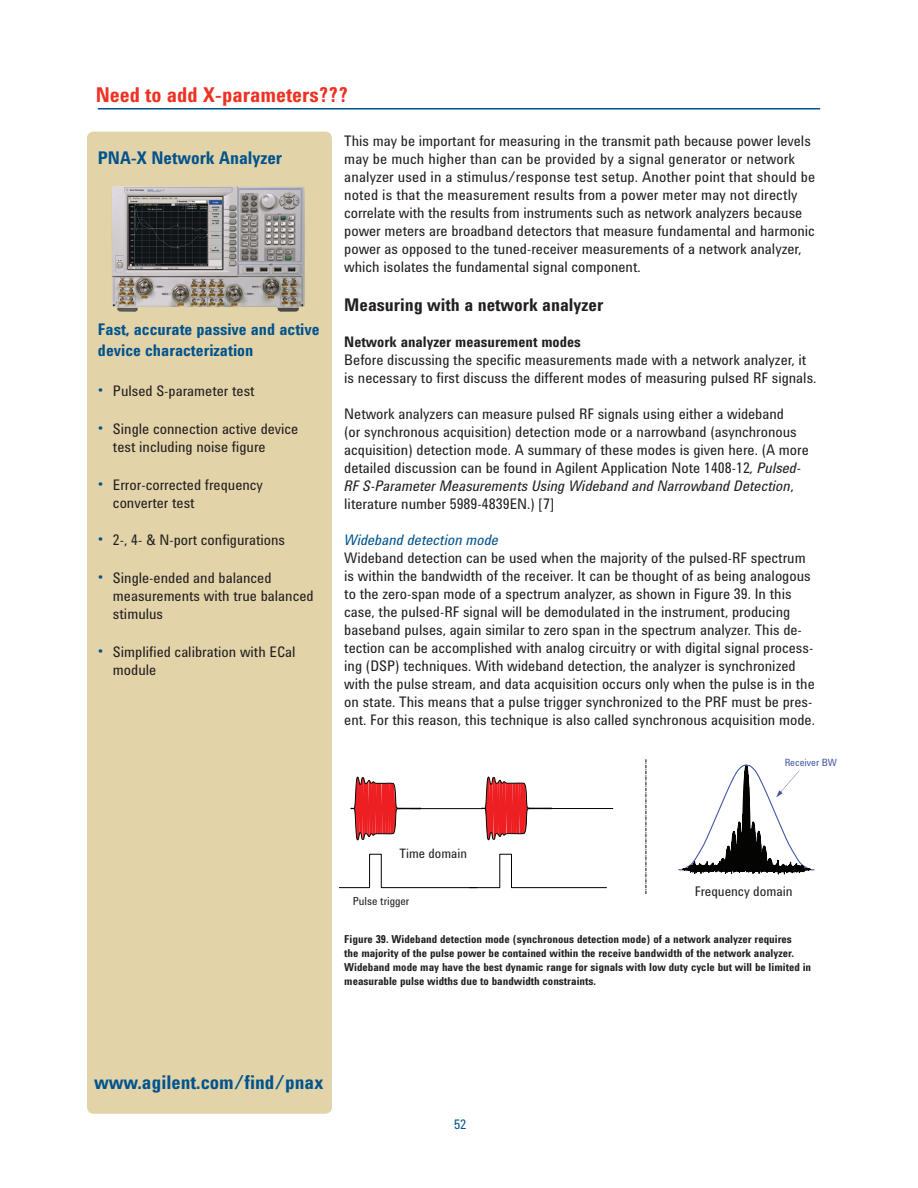
<style>
.page{position:relative;width:918px;height:1188px;background:#fff}
.page>*{position:absolute;margin:0;border:0;box-sizing:border-box;transform-origin:0 0}
.Header_2{font:700 21px "Agilent Condensed CFF";color:#ef3122}
.Header_2-2{font:700 19.5px "Agilent Condensed CFF";color:#00538d}
.Header_3{font:700 18px "Agilent Condensed CFF";color:#231f20}
.Body_Text{font:700 18px "Agilent Condensed CFF";color:#00538d}
.Body_Text-2{font:700 16.5px/21.6px "Agilent Condensed CFF";color:#00538d}
.Body_Text-3{font:15px/18px "Agilent Condensed CFF";color:#231f20}
.Header_4{font:700 15px "Agilent Condensed CFF";color:#231f20}
.Header_5{font:italic 15px "Agilent Condensed CFF";color:#00538d}
.t1{font:13.65px "Agilent Condensed CFF";color:#231f20}
.t2{font:13.5px "Agilent Condensed CFF";color:#00538d}
.t3{font:13.35px "Agilent Condensed CFF";color:#231f20}
.t4{font:11.4px "Agilent Condensed CFF";color:#231f20}
.Figure_Caption{font:700 11.25px/14.2px "Agilent Condensed CFF";color:#231f20}
.t5{font:10.2px "Agilent Condensed CFF";color:#4458a6}
.s1{font-size:16.5px;color:#00538d}
.s2{font-style:italic}
</style>
<div class="page">
<hr style="left:98px;top:108px;width:722px;height:2px;background:#00538d">
<div style="left:87px;top:132px;width:245px;height:982px;background:#e2d3a8;border-radius:7px"></div>
<img style="left:112px;top:186px;width:193px;height:126px">
<svg style="left:339px;top:776px;width:275px;height:112px"></svg>
<svg style="left:646px;top:760px;width:1px;height:134px"></svg>
<svg style="left:678px;top:764px;width:137px;height:111px"></svg>
<p class="Header_2" style="left:96px;top:79px;width:254px">Need to add X-parameters???</p>
<p class="Body_Text" style="left:98px;top:144px;width:186px">PNA-X Network Analyzer</p>
<p class="Body_Text-2" style="left:98px;top:318px;width:223px">Fast, accurate passive and active device characterization</p>
<p class="Body_Text-3" style="left:98px;top:381px;width:158px"><span class="s1">•</span> Pulsed S-parameter test</p>
<p class="Body_Text-3" style="left:113px;top:419px;width:187px;text-indent:-15px"><span class="s1">•</span> Single connection active device test including noise figure</p>
<p class="Body_Text-3" style="left:98px;top:475px;width:166px"><span class="s1">•</span> Error-corrected frequency</p>
<p class="Body_Text-3" style="left:113px;top:493px;width:83px">converter test</p>
<p class="Body_Text-3" style="left:98px;top:531px;width:189px"><span class="s1">•</span> 2-, 4- &amp; N-port configurations</p>
<p class="Body_Text-3" style="left:113px;top:568px;width:202px;text-indent:-15px"><span class="s1">•</span> Single-ended and balanced measurements with true balanced stimulus</p>
<p class="Body_Text-3" style="left:113px;top:642px;width:184px;text-indent:-15px"><span class="s1">•</span> Simplified calibration with ECal module</p>
<p class="Body_Text-3" style="left:344px;top:131px;width:468px">This may be important for measuring in the transmit path because power levels may be much higher than can be provided by a signal generator or network</p>
<p class="Body_Text-3" style="left:344px;top:167px;width:472px">analyzer used in a stimulus/response test setup. Another point that should be noted is that the measurement results from a power meter may not directly correlate with the results from instruments such as network analyzers because power meters are broadband detectors that measure fundamental and harmonic power as opposed to the tuned-receiver measurements of a network analyzer, which isolates the fundamental signal component.</p>
<p class="Header_3" style="left:344px;top:291px;width:260px">Measuring with a network analyzer</p>
<p class="Header_4" style="left:344px;top:331px;width:238px">Network analyzer measurement modes</p>
<p class="Body_Text-3" style="left:344px;top:350px;width:474px">Before discussing the specific measurements made with a network analyzer, it is necessary to first discuss the different modes of measuring pulsed RF signals.</p>
<p class="Body_Text-3" style="left:344px;top:404px;width:466px">Network analyzers can measure pulsed RF signals using either a wideband<br>(or synchronous acquisition) detection mode or a narrowband (asynchronous acquisition) detection mode. A summary of these modes is given here. (A more detailed discussion can be found in Agilent Application Note 1408-12<span class="s2">, Pulsed-RF S-Parameter Measurements Using Wideband and Narrowband Detection</span>, literature number 5989-4839EN.) [7]</p>
<p class="Header_5" style="left:344px;top:529px;width:156px">Wideband detection mode</p>
<p class="Body_Text-3" style="left:344px;top:548px;width:472px">Wideband detection can be used when the majority of the pulsed-RF spectrum is within the bandwidth of the receiver. It can be thought of as being analogous to the zero-span mode of a spectrum analyzer, as shown in Figure 39. In this case, the pulsed-RF signal will be demodulated in the instrument, producing baseband pulses, again similar to zero span in the spectrum analyzer. This de&shy;tection can be accomplished with analog circuitry or with digital signal process&shy;ing (DSP) techniques. With wideband detection, the analyzer is synchronized with the pulse stream, and data acquisition occurs only when the pulse is in the on state. This means that a pulse trigger synchronized to the PRF must be pres&shy;ent. For this reason, this technique is also called synchronous acquisition mode.</p>
<p class="t5" style="left:785px;top:755px;width:54px">Receiver BW</p>
<p class="t3" style="left:399px;top:844px;width:69px">Time domain</p>
<p class="t4" style="left:353px;top:892px;width:58px">Pulse trigger</p>
<p class="t1" style="left:695px;top:881px;width:100px">Frequency domain</p>
<p class="Figure_Caption" style="left:344px;top:931px;width:469px">Figure 39. Wideband detection mode (synchronous detection mode) of a network analyzer requires<br>the majority of the pulse power be contained within the receive bandwidth of the network analyzer.<br>Wideband mode may have the best dynamic range for signals with low duty cycle but will be limited in measurable pulse widths due to bandwidth constraints.</p>
<p class="Header_2-2" style="left:94px;top:1067px;width:231px">www.agilent.com/find/pnax</p>
<p class="t2" style="left:454px;top:1114px;width:14px">52</p>
</div>
